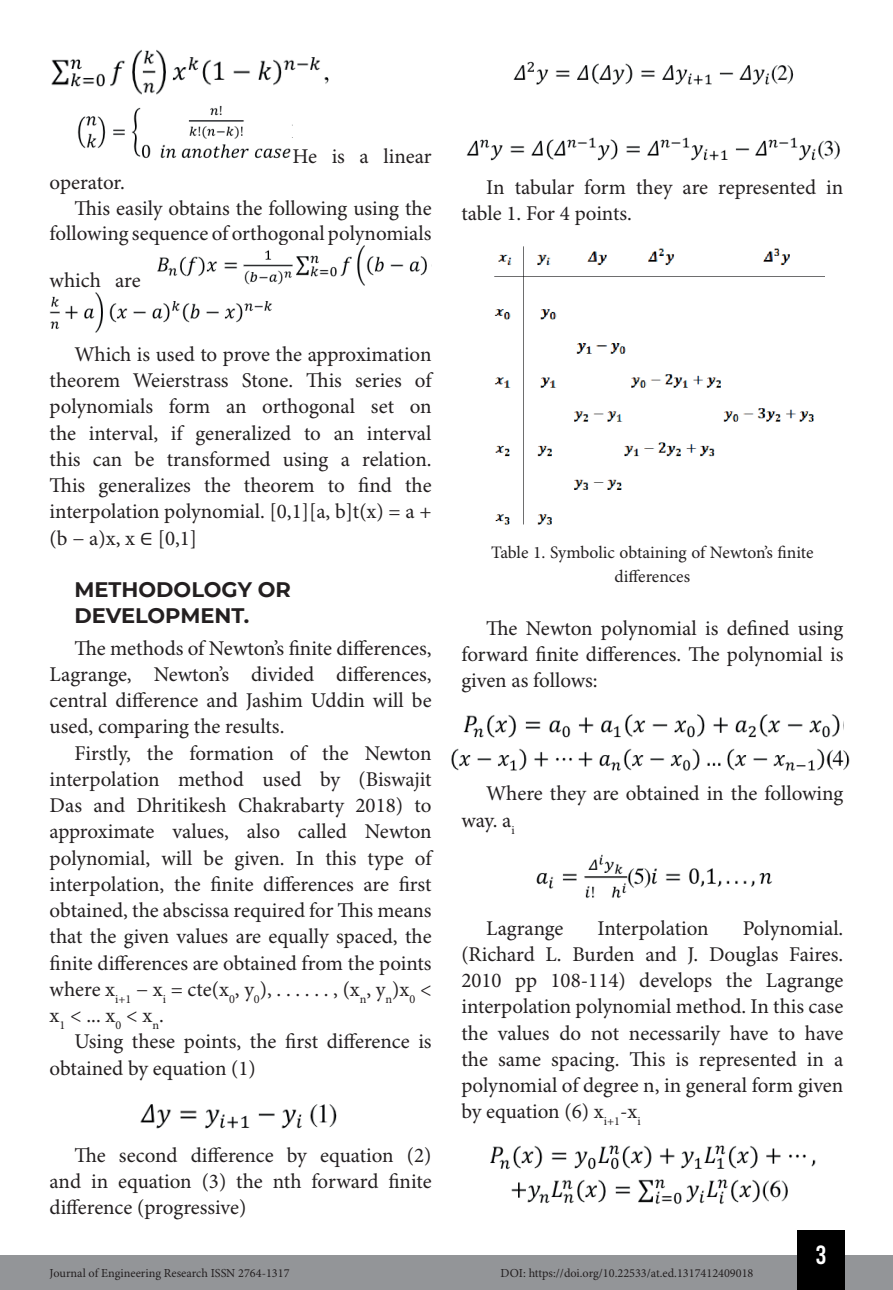
<style>
.page{position:relative;width:893px;height:1290px;background:#fff}
.page>*{position:absolute;margin:0;border:0;box-sizing:border-box;transform-origin:0 0}
.t1{font:26.25px "Bebas Kai";color:#fff}
.t2{font:21px/26.2px "Minion Pro";color:#231f20;text-align:justify}
.t3{font:700 21px/26.2px "Montserrat";color:#231f20}
.t4{font:17.5px/24.5px "Minion Pro";letter-spacing:-.005em;color:#231f20;text-align:center}
.t5{font:12.25px "Minion Pro";color:#231f20}
.s1{font-family:"Cambria Math"}
</style>
<div class="page">
<div style="left:0;top:1255px;width:893px;height:35px;background:#939598"></div>
<div style="left:797px;top:1230px;width:48px;height:60px;background:#000"></div>
<img style="left:51px;top:50px;width:278px;height:45px">
<img style="left:77px;top:105px;width:216px;height:54px">
<img style="left:157px;top:246px;width:275px;height:40px">
<img style="left:50px;top:293px;width:222px;height:40px">
<img style="left:140px;top:1104px;width:197px;height:25px">
<img style="left:466px;top:61px;width:374px;height:100px">
<img style="left:494px;top:246px;width:331px;height:279px">
<img style="left:463px;top:714px;width:377px;height:24px">
<img style="left:451px;top:748px;width:399px;height:23px">
<img style="left:536px;top:854px;width:236px;height:44px">
<img style="left:490px;top:1145px;width:326px;height:25px">
<img style="left:511px;top:1179px;width:277px;height:26px">
<p class="t2" style="left:293px;top:144px;width:140px">He is a linear</p>
<p class="t2" style="left:50px;top:170px;width:77px">operator.</p>
<p class="t2" style="left:74px;top:196px;width:359px">This easily obtains the following using the</p>
<p class="t2" style="left:50px;top:221px;width:383px">following sequence of orthogonal polynomials</p>
<p class="t2" style="left:50px;top:268px;width:93px">which are</p>
<p class="t2" style="left:50px;top:342px;width:384px;text-indent:25px">Which is used to prove the approximation theorem Weierstrass Stone. This series of polynomials form an orthogonal set on the interval, if generalized to an interval this can be transformed using a relation.<br>This generalizes the theorem to find the interpolation polynomial. [0,1][a, b]t(x) = a + (b − a)x, x <span class="s1">∈</span> [0,1]</p>
<p class="t3" style="left:74px;top:575px;width:218px">METHODOLOGY OR<br>DEVELOPMENT.</p>
<p class="t2" style="left:50px;top:635px;width:383px;text-indent:25px">The methods of Newton’s finite differences, Lagrange, Newton’s divided differences, central difference and Jashim Uddin will be used, comparing the results.</p>
<p class="t2" style="left:50px;top:740px;width:384px;text-indent:25px">Firstly, the formation of the Newton interpolation method used by (Biswajit Das and Dhritikesh Chakrabarty 2018) to approximate values, also called Newton polynomial, will be given. In this type of interpolation, the finite differences are first obtained, the abscissa required for This means that the given values are equally spaced, the finite differences are obtained from the points where x<sub>i+1</sub> − x<sub>i</sub> = cte(x<sub>0</sub>, y<sub>0</sub>), . . . . . . , (x<sub>n</sub>, y<sub>n</sub>)x<sub>0</sub> &lt; x<sub>1</sub> &lt; ... x<sub>0</sub> &lt; x<sub>n</sub>.</p>
<p class="t2" style="left:50px;top:1029px;width:383px;text-indent:25px">Using these points, the first difference is obtained by equation (1)</p>
<p class="t2" style="left:50px;top:1143px;width:384px;text-indent:25px">The second difference by equation (2) and in equation (3) the nth forward finite difference (progressive)</p>
<p class="t2" style="left:461px;top:175px;width:384px;text-indent:25px">In tabular form they are represented in table 1. For 4 points.</p>
<p class="t4" style="left:491px;top:541px;width:324px">Table 1. Symbolic obtaining of Newton’s finite differences</p>
<p class="t2" style="left:461px;top:616px;width:383px;text-indent:25px">The Newton polynomial is defined using forward finite differences. The polynomial is given as follows:</p>
<p class="t2" style="left:461px;top:781px;width:383px;text-indent:25px">Where they are obtained in the following way. a<sub>i</sub></p>
<p class="t2" style="left:461px;top:915px;width:383px;text-indent:281px">Polynomial. (Richard L. Burden and J. Douglas Faires.<br>2010 pp 108-114) develops the Lagrange interpolation polynomial method. In this case the values do not necessarily have to have the same spacing. This is represented in a polynomial of degree n, in general form given by equation (6) x<sub>i+1</sub>-x<sub>i</sub></p>
<p class="t2" style="left:486px;top:915px;width:79px">Lagrange</p>
<p class="t2" style="left:598px;top:915px;width:113px">Interpolation</p>
<p class="t1" style="left:816px;top:1241px;width:12px">3</p>
<p class="t5" style="left:50px;top:1266px;width:241px">Journal of Engineering Research ISSN 2764-1317</p>
<p class="t5" style="left:501px;top:1266px;width:254px">DOI: https://doi.org/10.22533/at.ed.1317412409018</p>
</div>
